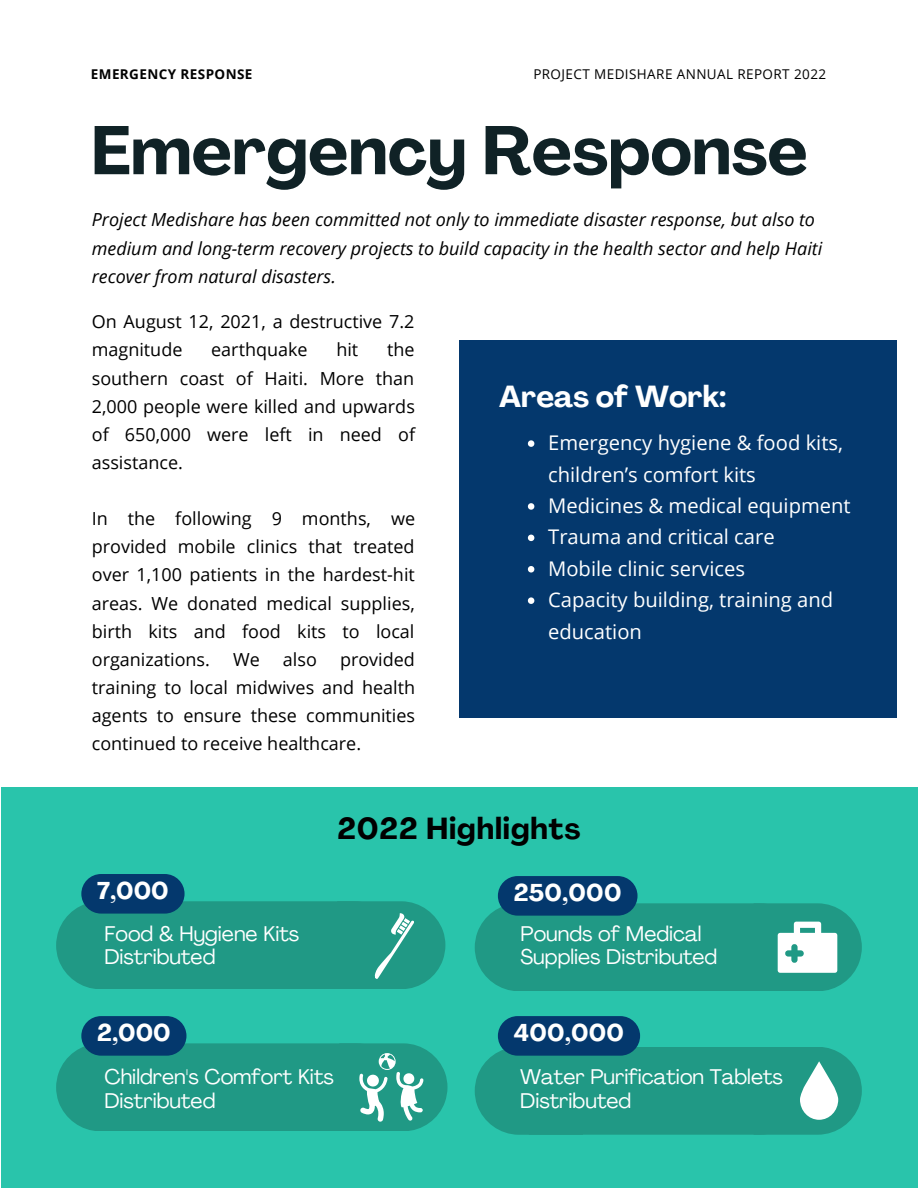
<style>
.page{position:relative;width:918px;height:1188px;background:#fff}
.page>*{position:absolute;margin:0;border:0;box-sizing:border-box;transform-origin:0 0}
.t1{font:700 67.8px "Agrandir";color:#102226}
.t2{font:700 30px "Agrandir";letter-spacing:.03em;color:#000}
.t3{font:700 30px "Agrandir";color:#fff}
.t4{font:700 24px "Agrandir";letter-spacing:.01em;color:#fff}
.t5{font:21px/23.7px "Agrandir";color:#fff}
.t6{font:20.25px/31.3px "Open Sans";color:#fff}
.t7{font:18px/28.2px "Open Sans";color:#000;text-align:justify}
.t8{font:italic 18px/28.2px "Open Sans";color:#000}
.t9{font:13.5px "Open Sans";letter-spacing:.03em;color:#000}
.t10{font:700 13.5px "Open Sans";letter-spacing:.03em;color:#000}
</style>
<div class="page">
<div style="left:459px;top:340px;width:437px;height:377px;background:#04386d"></div>
<div style="left:1px;top:787px;width:917px;height:401px;background:#29c4ab"></div>
<svg style="left:56px;top:901px;width:389px;height:88px;background:#239c88"></svg>
<svg style="left:56px;top:1043px;width:391px;height:88px;background:#299f8b"></svg>
<svg style="left:475px;top:903px;width:387px;height:88px;background:#31a290"></svg>
<svg style="left:475px;top:1047px;width:387px;height:88px;background:#2a9f8c"></svg>
<div style="left:498px;top:876px;width:140px;height:40px;background:#04386d;border-radius:20px"></div>
<div style="left:81px;top:874px;width:104px;height:40px;background:#04386d;border-radius:20px"></div>
<div style="left:498px;top:1016px;width:142px;height:40px;background:#04386d;border-radius:20px"></div>
<div style="left:81px;top:1016px;width:105px;height:40px;background:#04386d;border-radius:20px"></div>
<svg style="left:528px;top:440px;width:6px;height:7px"></svg>
<svg style="left:528px;top:503px;width:6px;height:7px"></svg>
<svg style="left:528px;top:535px;width:6px;height:6px"></svg>
<svg style="left:528px;top:566px;width:6px;height:7px"></svg>
<svg style="left:528px;top:597px;width:6px;height:7px"></svg>
<p class="t10" style="left:91px;top:65px;width:163px">EMERGENCY RESPONSE</p>
<p class="t9" style="left:533px;top:65px;width:294px">PROJECT MEDISHARE ANNUAL REPORT 2022</p>
<h1 class="t1" style="left:91px;top:123px;width:718px">Emergency Response</h1>
<p class="t8" style="left:92px;top:205px;width:732px">Project Medishare has been committed not only to immediate disaster response, but also to medium and long-term recovery projects to build capacity in the health sector and help Haiti recover from natural disasters.</p>
<p class="t7" style="left:92px;top:307px;width:324px">On August 12, 2021, a destructive 7.2 magnitude</p>
<p class="t7" style="left:92px;top:335px;width:325px;text-indent:295px">the southern coast of Haiti. More than 2,000 people were killed and upwards of 650,000 were left in need of assistance.</p>
<p class="t7" style="left:211px;top:335px;width:98px">earthquake</p>
<p class="t7" style="left:336px;top:335px;width:23px">hit</p>
<p class="t7" style="left:92px;top:504px;width:325px">In the following 9 months, we provided mobile clinics that treated over 1,100 patients in the hardest-hit areas. We donated medical supplies, birth kits and food kits to local organizations.</p>
<p class="t7" style="left:92px;top:645px;width:325px;text-indent:248px">provided training to local midwives and health agents to ensure these communities continued to receive healthcare.</p>
<p class="t7" style="left:233px;top:645px;width:28px">We</p>
<p class="t7" style="left:283px;top:645px;width:36px">also</p>
<h2 class="t3" style="left:499px;top:385px;width:229px">Areas of Work:</h2>
<p class="t6" style="left:548px;top:427px;width:304px">Emergency hygiene &amp; food kits, children’s comfort kits<br>Medicines &amp; medical equipment<br>Trauma and critical care<br>Mobile clinic services<br>Capacity building, training and education</p>
<h3 class="t4" style="left:97px;top:881px;width:73px">7,000</h3>
<p class="t5" style="left:104px;top:924px;width:196px">Food &amp; Hygiene Kits<br>Distributed</p>
<h2 class="t2" style="left:337px;top:817px;width:245px">2022 Highlights</h2>
<h3 class="t4" style="left:514px;top:883px;width:109px">250,000</h3>
<p class="t5" style="left:521px;top:924px;width:198px">Pounds of Medical<br>Supplies Distributed</p>
<h3 class="t4" style="left:97px;top:1023px;width:75px">2,000</h3>
<h3 class="t4" style="left:514px;top:1023px;width:112px">400,000</h3>
<p class="t5" style="left:104px;top:1067px;width:231px">Children's Comfort Kits<br>Distributed</p>
<p class="t5" style="left:520px;top:1067px;width:264px">Water Purification Tablets<br>Distributed</p>
</div>
